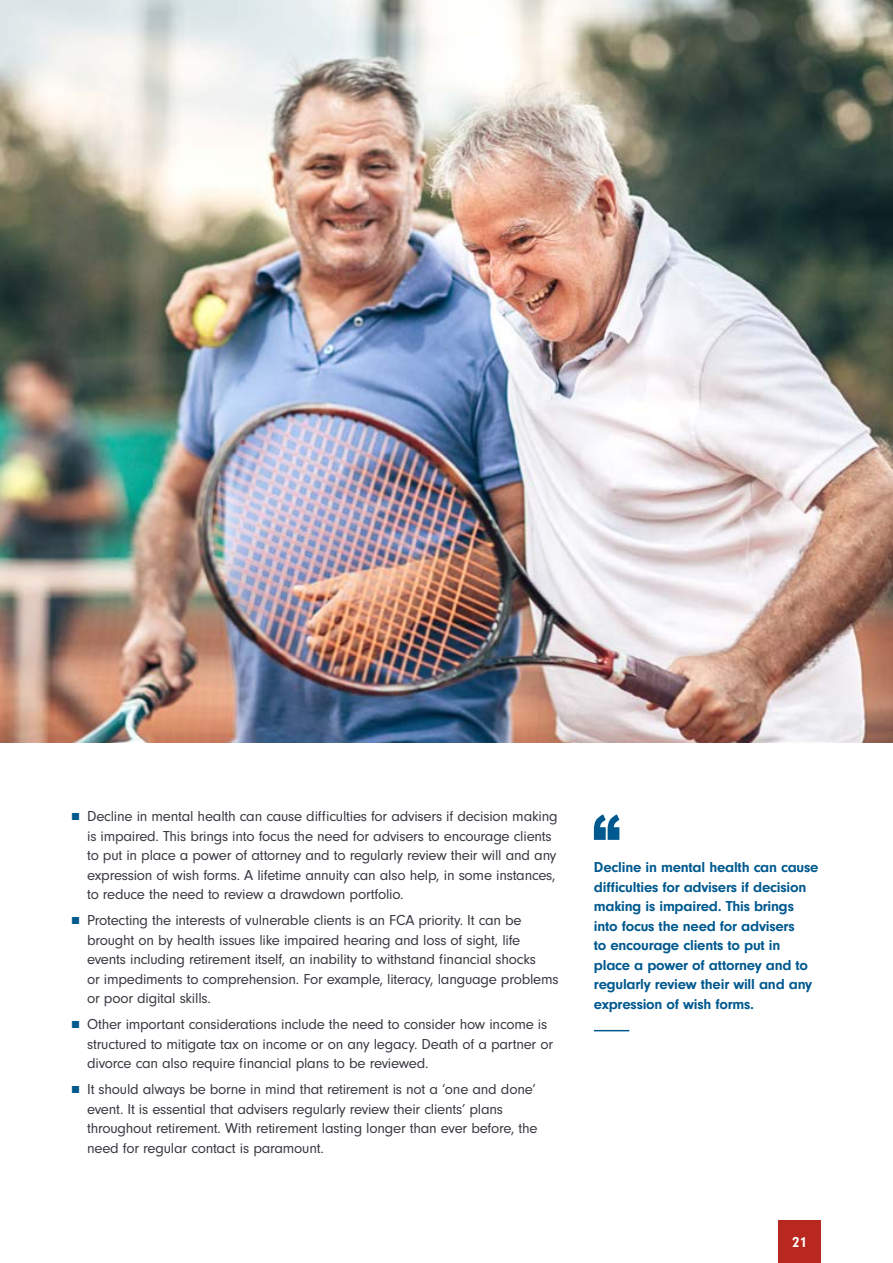
<style>
.page{position:relative;width:893px;height:1263px;background:#fff}
.page>*{position:absolute;margin:0;border:0;box-sizing:border-box;transform-origin:0 0}
.t1{font:15px/19.5px "Neuzeit Gro";letter-spacing:-.015em;color:#383941}
.t2{font:700 15px/19.5px "Neuzeit Gro";letter-spacing:-.015em;color:#00598f}
.t3{font:700 15px "Neuzeit Gro";color:#fff}
.s1{font-weight:300;font-size:10.5px;color:#00598f}
</style>
<div class="page">
<div style="left:778px;top:1220px;width:43px;height:43px;background:#b8281f"></div>
<img style="left:0;top:0;width:893px;height:742px">
<hr style="left:594px;top:1030px;width:35px;height:1px;background:#00598f">
<svg style="left:594px;top:814px;width:25px;height:26px"></svg>
<p class="t1" style="left:87px;top:807px;width:472px;text-indent:-15px"><span class="s1">■</span> Decline in mental health can cause difficulties for advisers if decision making is impaired. This brings into focus the need for advisers to encourage clients to put in place a power of attorney and to regularly review their will and any expression of wish forms. A lifetime annuity can also help, in some instances, to reduce the need to review a drawdown portfolio.</p>
<p class="t1" style="left:87px;top:911px;width:473px;text-indent:-15px"><span class="s1">■</span> Protecting the interests of vulnerable clients is an FCA priority. It can be brought on by health issues like impaired hearing and loss of sight, life events including retirement itself, an inability to withstand financial shocks<br>or impediments to comprehension. For example, literacy, language problems or poor digital skills.</p>
<p class="t1" style="left:87px;top:1015px;width:468px;text-indent:-15px"><span class="s1">■</span> Other important considerations include the need to consider how income is structured to mitigate tax on income or on any legacy. Death of a partner or divorce can also require financial plans to be reviewed.</p>
<p class="t1" style="left:87px;top:1080px;width:452px;text-indent:-15px"><span class="s1">■</span> It should always be borne in mind that retirement is not a ‘one and done’ event. It is essential that advisers regularly review their clients’ plans throughout retirement. With retirement lasting longer than ever before, the need for regular contact is paramount.</p>
<p class="t2" style="left:594px;top:857px;width:226px">Decline in mental health can cause difficulties for advisers if decision making is impaired. This brings into focus the need for advisers<br>to encourage clients to put in place a power of attorney and to regularly review their will and any expression of wish forms.</p>
<p class="t3" style="left:792px;top:1233px;width:16px">21</p>
</div>
